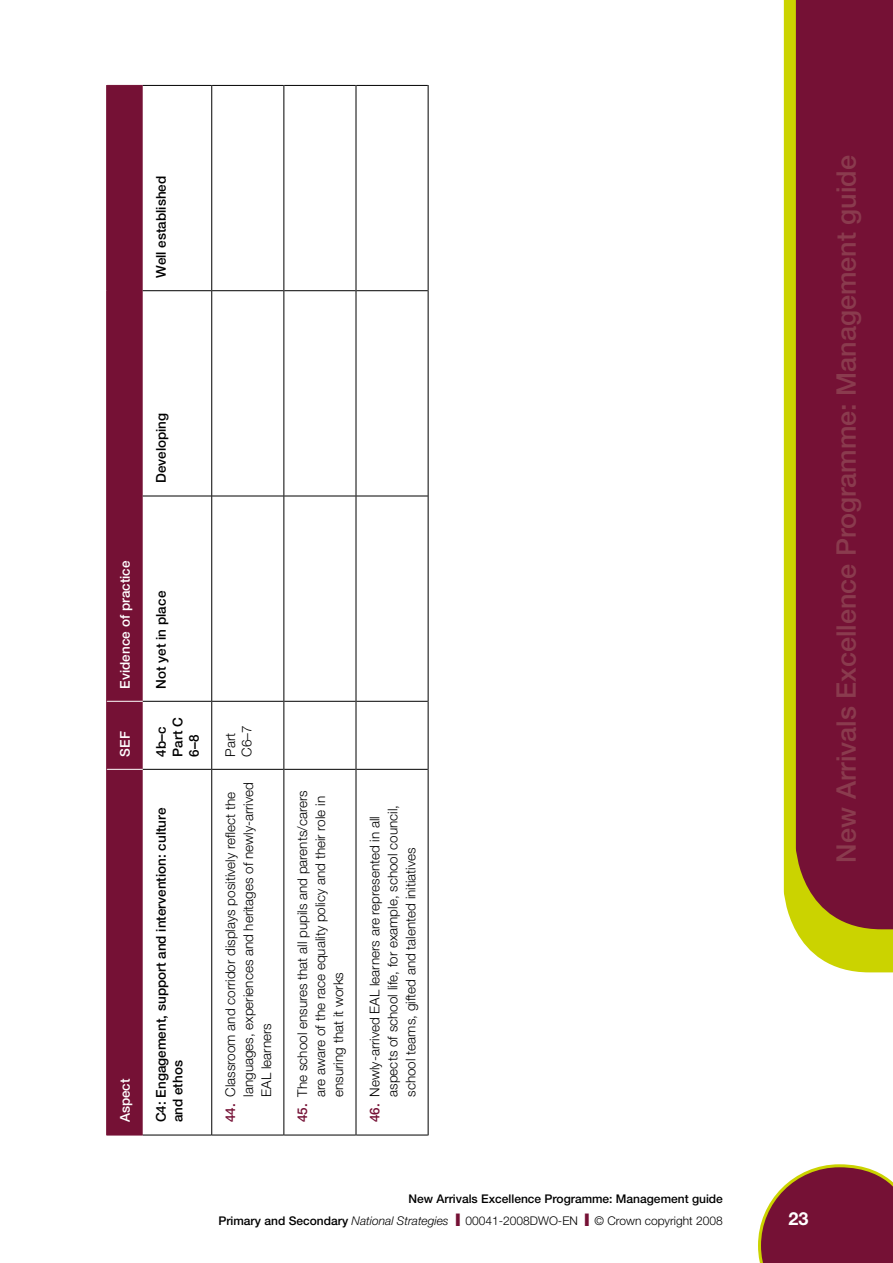
<style>
.page{position:relative;width:893px;height:1263px;background:#fff}
.page>*{position:absolute;margin:0;border:0;box-sizing:border-box;transform-origin:0 0}
.t1{font:500 27px "Helvetica Neue LT";color:#8a3b4e}
.t2{font:700 18px "Helvetica Neue LT";color:#fff}
.t3{font:300 13.5px/18px "Helvetica Neue LT";color:#000}
.t4{font:500 13.5px/16.5px "Helvetica Neue LT";color:#000}
.t5{font:500 13.5px "Helvetica Neue LT";color:#fff}
.t6{font:500 13.5px "Helvetica Neue LT";color:#751135}
.t7{font:500 12px/21.6px "Helvetica Neue LT";color:#000;text-align:right}
.s1{font-weight:300;font-style:italic}
.s2{color:#751135}
.s3{font-weight:300}
</style>
<div class="page">
<svg style="left:758px;top:1164px;width:135px;height:99px;background:#8b3a4e"></svg>
<svg style="left:784px;top:0;width:109px;height:972px;background:#cfd718"></svg>
<div style="left:796px;top:0;width:97px;height:929px;background:#751135"></div>
<div style="left:107px;top:86px;width:36px;height:1049px;background:#751135"></div>
<hr style="left:143px;top:769px;width:68px;height:1px;background:#000">
<hr style="left:143px;top:701px;width:68px;height:1px;background:#000">
<hr style="left:143px;top:496px;width:68px;height:1px;background:#000">
<hr style="left:143px;top:290px;width:68px;height:1px;background:#000">
<hr style="left:211px;top:769px;width:1px;height:366px;background:#000">
<hr style="left:211px;top:701px;width:1px;height:68px;background:#000">
<hr style="left:212px;top:769px;width:71px;height:1px;background:#000">
<hr style="left:211px;top:496px;width:1px;height:205px;background:#000">
<hr style="left:212px;top:701px;width:71px;height:1px;background:#000">
<hr style="left:211px;top:291px;width:1px;height:205px;background:#000">
<hr style="left:212px;top:496px;width:71px;height:1px;background:#000">
<hr style="left:211px;top:85px;width:1px;height:206px;background:#000">
<hr style="left:212px;top:290px;width:71px;height:1px;background:#000">
<hr style="left:283px;top:769px;width:1px;height:366px;background:#000">
<hr style="left:283px;top:701px;width:1px;height:68px;background:#000">
<hr style="left:284px;top:769px;width:72px;height:1px;background:#000">
<hr style="left:283px;top:496px;width:1px;height:205px;background:#000">
<hr style="left:284px;top:701px;width:72px;height:1px;background:#000">
<hr style="left:283px;top:291px;width:1px;height:205px;background:#000">
<hr style="left:284px;top:496px;width:72px;height:1px;background:#000">
<hr style="left:283px;top:85px;width:1px;height:206px;background:#000">
<hr style="left:284px;top:290px;width:72px;height:1px;background:#000">
<hr style="left:356px;top:769px;width:1px;height:366px;background:#000">
<hr style="left:356px;top:701px;width:1px;height:68px;background:#000">
<hr style="left:356px;top:769px;width:72px;height:1px;background:#000">
<hr style="left:356px;top:496px;width:1px;height:205px;background:#000">
<hr style="left:356px;top:701px;width:72px;height:1px;background:#000">
<hr style="left:356px;top:291px;width:1px;height:205px;background:#000">
<hr style="left:356px;top:496px;width:72px;height:1px;background:#000">
<hr style="left:356px;top:85px;width:1px;height:206px;background:#000">
<hr style="left:356px;top:290px;width:72px;height:1px;background:#000">
<hr style="left:143px;top:1135px;width:68px;height:1px;background:#000">
<hr style="left:143px;top:85px;width:68px;height:1px;background:#000">
<hr style="left:212px;top:1135px;width:71px;height:1px;background:#000">
<hr style="left:212px;top:85px;width:71px;height:1px;background:#000">
<hr style="left:284px;top:1135px;width:72px;height:1px;background:#000">
<hr style="left:284px;top:85px;width:72px;height:1px;background:#000">
<hr style="left:356px;top:1135px;width:72px;height:1px;background:#000">
<hr style="left:356px;top:85px;width:72px;height:1px;background:#000">
<hr style="left:428px;top:769px;width:1px;height:366px;background:#000">
<hr style="left:428px;top:701px;width:1px;height:68px;background:#000">
<hr style="left:428px;top:496px;width:1px;height:205px;background:#000">
<hr style="left:428px;top:291px;width:1px;height:205px;background:#000">
<hr style="left:428px;top:85px;width:1px;height:206px;background:#000">
<hr style="left:106px;top:769px;width:1px;height:366px;background:#751135">
<hr style="left:107px;top:1135px;width:36px;height:1px;background:#751135">
<hr style="left:106px;top:496px;width:1px;height:205px;background:#751135">
<hr style="left:106px;top:291px;width:1px;height:205px;background:#751135">
<hr style="left:106px;top:85px;width:1px;height:206px;background:#751135">
<hr style="left:107px;top:85px;width:36px;height:1px;background:#751135">
<hr style="left:106px;top:701px;width:1px;height:68px;background:#751135">
<hr style="left:107px;top:769px;width:36px;height:1px;background:#fff">
<hr style="left:107px;top:701px;width:36px;height:1px;background:#fff">
<p class="t4" style="left:153px;top:278px;width:104px;rotate:-90deg">Well established</p>
<p class="t4" style="left:153px;top:483px;width:72px;rotate:-90deg">Developing</p>
<p class="t5" style="left:117px;top:688px;width:129px;rotate:-90deg">Evidence of practice</p>
<p class="t5" style="left:117px;top:756px;width:27px;rotate:-90deg">SEF</p>
<p class="t5" style="left:117px;top:1122px;width:45px;rotate:-90deg">Aspect</p>
<p class="t4" style="left:153px;top:688px;width:99px;rotate:-90deg">Not yet in place</p>
<p class="t4" style="left:153px;top:756px;width:41px;rotate:-90deg">4b–c<br>Part C<br>6–8</p>
<p class="t4" style="left:153px;top:1122px;width:316px;rotate:-90deg">C4: Engagement, support and intervention: culture and ethos</p>
<p class="t3" style="left:222px;top:756px;width:33px;line-height:16.5px;rotate:-90deg">Part<br>C6–7</p>
<p class="t3" style="left:239px;top:1097px;width:316px;rotate:-90deg">languages, experiences and heritages of newly-arrived<br>EAL learners</p>
<p class="t3" style="left:221px;top:1097px;width:306px;rotate:-90deg">Classroom and corridor displays positively reflect the</p>
<p class="t6" style="left:222px;top:1122px;width:20px;rotate:-90deg">44.</p>
<p class="t3" style="left:293px;top:1097px;width:308px;rotate:-90deg">The school ensures that all pupils and parents/carers</p>
<p class="t6" style="left:294px;top:1122px;width:20px;rotate:-90deg">45.</p>
<p class="t3" style="left:311px;top:1097px;width:302px;rotate:-90deg">are aware of the race equality policy and their role in ensuring that it works</p>
<p class="t3" style="left:383px;top:1097px;width:293px;rotate:-90deg">aspects of school life, for example, school council, school teams, gifted and talented initiatives</p>
<p class="t3" style="left:365px;top:1097px;width:282px;rotate:-90deg">Newly-arrived EAL learners are represented in all</p>
<p class="t6" style="left:366px;top:1122px;width:20px;rotate:-90deg">46.</p>
<p class="t7" style="left:218px;top:1188px;width:506px">New Arrivals Excellence Programme: Management guide<br>Primary and Secondary <span class="s1">National Strategies</span> <span class="s2">❙</span> <span class="s3">00041-2008DWO-EN</span> <span class="s2">❙</span> <span class="s3">© Crown copyright 2008</span></p>
<h1 class="t1" style="left:830px;top:862px;width:709px;rotate:-90deg">New Arrivals Excellence Programme: Management guide</h1>
<h2 class="t2" style="left:788px;top:1207px;width:22px">23</h2>
</div>
